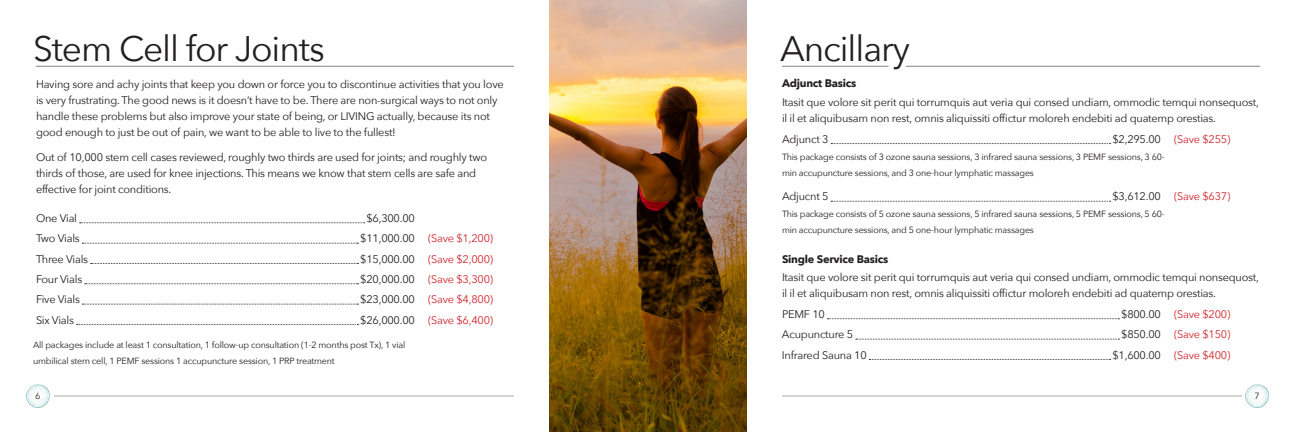
<style>
.page{position:relative;width:1296px;height:432px;background:#fff}
.page>*{position:absolute;margin:0;border:0;box-sizing:border-box;transform-origin:0 0}
.Main_Text{font:35.4px "Avenir Next";letter-spacing:-.03em;color:#231f20}
.Main_Text-2{font:11px/16px "Avenir Next";letter-spacing:-.02em;color:#231f20}
.Main_Text-3{font:11px "Avenir Next";letter-spacing:-.02em;color:#d1232a}
.Main_Text-4{font:700 11px "Avenir Next";letter-spacing:-.02em;color:#231f20}
.Main_Text-5{font:9px/16px "Avenir Next";letter-spacing:-.02em;color:#231f20}
</style>
<div class="page">
<svg style="left:26px;top:384px;width:24px;height:24px"></svg>
<svg style="left:1245px;top:384px;width:24px;height:24px"></svg>
<hr style="left:54px;top:396px;width:460px;height:1px;background:#aaabaf">
<hr style="left:782px;top:396px;width:460px;height:1px;background:#aaabaf">
<svg style="left:831px;top:143px;width:280px;height:1px"></svg>
<svg style="left:828px;top:319px;width:291px;height:1px"></svg>
<svg style="left:856px;top:339px;width:263px;height:1px"></svg>
<svg style="left:869px;top:359px;width:242px;height:1px"></svg>
<svg style="left:831px;top:201px;width:280px;height:1px"></svg>
<hr style="left:782px;top:66px;width:106px;height:1px;background:#808285">
<hr style="left:906px;top:66px;width:354px;height:1px;background:#808285">
<hr style="left:36px;top:66px;width:478px;height:1px;background:#808285">
<svg style="left:80px;top:223px;width:285px;height:1px"></svg>
<svg style="left:82px;top:243px;width:276px;height:1px"></svg>
<svg style="left:91px;top:263px;width:267px;height:1px"></svg>
<svg style="left:85px;top:284px;width:273px;height:1px"></svg>
<svg style="left:82px;top:304px;width:276px;height:1px"></svg>
<svg style="left:77px;top:324px;width:281px;height:1px"></svg>
<img style="left:549px;top:0;width:198px;height:432px">
<p class="Main_Text" style="left:33px;top:19px;width:293px">Stem Cell for Joints</p>
<p class="Main_Text-2" style="left:36px;top:76px;width:469px">Having sore and achy joints that keep you down or force you to discontinue activities that you love is very frustrating. The good news is it doesn’t have to be. There are non-surgical ways to not only handle these problems but also improve your state of being, or LIVING actually, because its not good enough to just be out of pain, we want to be able to live to the fullest!</p>
<p class="Main_Text-2" style="left:36px;top:149px;width:453px">Out of 10,000 stem cell cases reviewed, roughly two thirds are used for joints; and roughly two thirds of those, are used for knee injections. This means we know that stem cells are safe and effective for joint conditions.</p>
<p class="Main_Text-2" style="left:36px;top:210px;width:43px">One Vial</p>
<p class="Main_Text-2" style="left:366px;top:210px;width:50px">$6,300.00</p>
<p class="Main_Text-2" style="left:36px;top:230px;width:45px">Two Vials</p>
<p class="Main_Text-2" style="left:360px;top:230px;width:56px">$11,000.00</p>
<p class="Main_Text-2" style="left:36px;top:250px;width:54px">Three Vials</p>
<p class="Main_Text-2" style="left:360px;top:250px;width:56px">$15,000.00</p>
<p class="Main_Text-2" style="left:36px;top:271px;width:48px">Four Vials</p>
<p class="Main_Text-2" style="left:360px;top:271px;width:56px">$20,000.00</p>
<p class="Main_Text-2" style="left:36px;top:291px;width:45px">Five Vials</p>
<p class="Main_Text-2" style="left:360px;top:291px;width:56px">$23,000.00</p>
<p class="Main_Text-2" style="left:36px;top:311px;width:40px">Six Vials</p>
<p class="Main_Text-2" style="left:360px;top:311px;width:56px">$26,000.00</p>
<p class="Main_Text-3" style="left:428px;top:229px;width:67px">(Save $1,200)</p>
<p class="Main_Text-3" style="left:428px;top:250px;width:67px">(Save $2,000)</p>
<p class="Main_Text-3" style="left:428px;top:270px;width:67px">(Save $3,300)</p>
<p class="Main_Text-3" style="left:428px;top:290px;width:67px">(Save $4,800)</p>
<p class="Main_Text-3" style="left:428px;top:310px;width:67px">(Save $6,400)</p>
<p class="Main_Text-5" style="left:33px;top:337px;width:374px">All packages include at least 1 consultation, 1 follow-up consultation (1-2 months post Tx), 1 vial umbilical stem cell, 1 PEMF sessions 1 accupuncture session, 1 PRP treatment</p>
<p class="Main_Text" style="left:780px;top:19px;width:132px">Ancillary</p>
<p class="Main_Text-4" style="left:782px;top:74px;width:76px">Adjunct Basics</p>
<p class="Main_Text-2" style="left:782px;top:94px;width:479px">Itasit que volore sit perit qui torrumquis aut veria qui consed undiam, ommodic temqui nonsequost, il il et aliquibusam non rest, omnis aliquissiti offictur moloreh endebiti ad quatemp orestias.</p>
<p class="Main_Text-2" style="left:782px;top:130px;width:48px">Adjunct 3</p>
<p class="Main_Text-2" style="left:1112px;top:130px;width:50px">$2,295.00</p>
<p class="Main_Text-3" style="left:1174px;top:130px;width:58px">(Save $255)</p>
<p class="Main_Text-5" style="left:782px;top:148px;width:384px">This package consists of 3 ozone sauna sessions, 3 infrared sauna sessions, 3 PEMF sessions, 3 60- min accupuncture sessions, and 3 one-hour lymphatic massages</p>
<p class="Main_Text-5" style="left:782px;top:206px;width:384px">This package consists of 5 ozone sauna sessions, 5 infrared sauna sessions, 5 PEMF sessions, 5 60- min accupuncture sessions, and 5 one-hour lymphatic massages</p>
<p class="Main_Text-2" style="left:782px;top:188px;width:48px">Adjucnt 5</p>
<p class="Main_Text-2" style="left:1112px;top:188px;width:50px">$3,612.00</p>
<p class="Main_Text-4" style="left:782px;top:249px;width:108px">Single Service Basics</p>
<p class="Main_Text-3" style="left:1174px;top:187px;width:58px">(Save $637)</p>
<p class="Main_Text-2" style="left:782px;top:269px;width:479px">Itasit que volore sit perit qui torrumquis aut veria qui consed undiam, ommodic temqui nonsequost, il il et aliquibusam non rest, omnis aliquissiti offictur moloreh endebiti ad quatemp orestias.</p>
<p class="Main_Text-2" style="left:782px;top:306px;width:45px">PEMF 10</p>
<p class="Main_Text-2" style="left:1121px;top:306px;width:41px">$800.00</p>
<p class="Main_Text-2" style="left:782px;top:326px;width:73px">Acupuncture 5</p>
<p class="Main_Text-2" style="left:1121px;top:326px;width:41px">$850.00</p>
<p class="Main_Text-2" style="left:782px;top:346px;width:86px">Infrared Sauna 10</p>
<p class="Main_Text-2" style="left:1112px;top:346px;width:50px">$1,600.00</p>
<p class="Main_Text-3" style="left:1174px;top:305px;width:58px">(Save $200)</p>
<p class="Main_Text-3" style="left:1174px;top:325px;width:58px">(Save $150)</p>
<p class="Main_Text-3" style="left:1174px;top:345px;width:58px">(Save $400)</p>
<p class="Main_Text-5" style="left:35px;top:388px;width:7px">6</p>
<p class="Main_Text-5" style="left:1254px;top:388px;width:7px">7</p>
</div>
